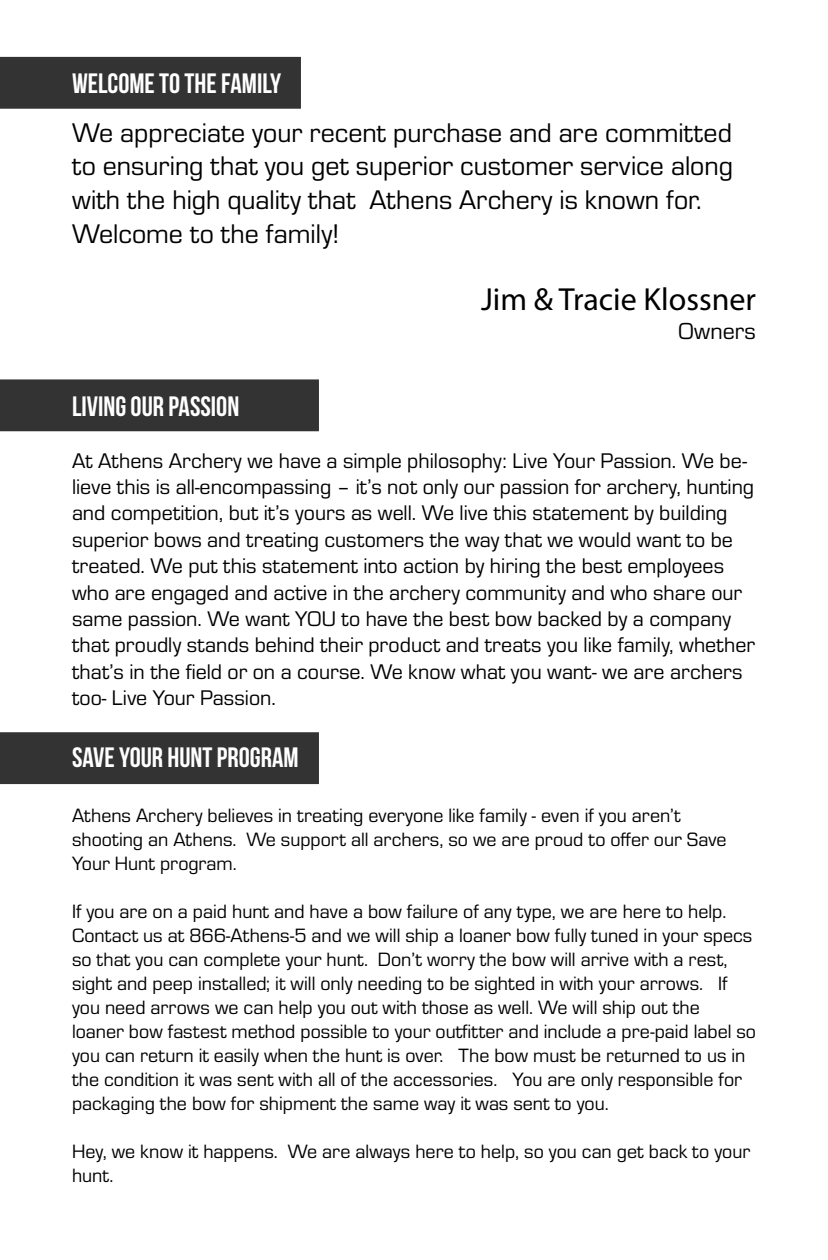
<style>
.page{position:relative;width:828px;height:1260px;background:#fff}
.page>*{position:absolute;margin:0;border:0;box-sizing:border-box;transform-origin:0 0}
.t1{font:32px "Myriad Pro";color:#000}
.t2{font:28px/33.6px "Eurostile";color:#000}
.t3{font:28px "Bebas Neue";color:#fff}
.t4{font:24px "Eurostile";color:#000}
.t5{font:22px/26.4px "Eurostile";color:#000}
.t6{font:20px/24px "Eurostile";color:#000}
</style>
<div class="page">
<div style="left:0;top:57px;width:301px;height:52px;background:#333"></div>
<div style="left:1px;top:380px;width:317px;height:50px;background:#333"></div>
<div style="left:0;top:379px;width:319px;height:52px;border:2px solid #000"></div>
<div style="left:1px;top:733px;width:317px;height:50px;background:#333"></div>
<div style="left:0;top:732px;width:319px;height:52px;border:2px solid #000"></div>
<h2 class="t3" style="left:72px;top:68px;width:211px">WELCOME TO THE FAMILY</h2>
<h2 class="t2" style="left:72px;top:114px;width:662px">We appreciate your recent purchase and are committed to ensuring that you get superior customer service along with the high quality that Athens Archery is known for.<br>Welcome to the family!</h2>
<h1 class="t1" style="left:481px;top:279px;width:276px">Jim &amp; Tracie Klossner</h1>
<p class="t4" style="left:678px;top:314px;width:79px">Owners</p>
<h2 class="t3" style="left:72px;top:391px;width:169px">LIVING OUR PASSION</h2>
<p class="t5" style="left:72px;top:446px;width:685px">At Athens Archery we have a simple philosophy: Live Your Passion. We be&shy;lieve this is all-encompassing – it’s not only our passion for archery, hunting and competition, but it’s yours as well. We live this statement by building superior bows and treating customers the way that we would want to be treated. We put this statement into action by hiring the best employees who are engaged and active in the archery community and who share our same passion. We want YOU to have the best bow backed by a company that proudly stands behind their product and treats you like family, whether that’s in the field or on a course. We know what you want- we are archers too- Live Your Passion.</p>
<h2 class="t3" style="left:72px;top:742px;width:228px">SAVE YOUR HUNT PROGRAM</h2>
<p class="t6" style="left:72px;top:802px;width:656px">Athens Archery believes in treating everyone like family - even if you aren’t shooting an Athens. We support all archers, so we are proud to offer our Save<br>Your Hunt program.</p>
<p class="t6" style="left:72px;top:898px;width:686px">If you are on a paid hunt and have a bow failure of any type, we are here to help.<br>Contact us at 866-Athens-5 and we will ship a loaner bow fully tuned in your specs so that you can complete your hunt. Don’t worry the bow will arrive with a rest, sight and peep installed; it will only needing to be sighted in with your arrows. If you need arrows we can help you out with those as well. We will ship out the loaner bow fastest method possible to your outfitter and include a pre-paid label so you can return it easily when the hunt is over. The bow must be returned to us in the condition it was sent with all of the accessories. You are only responsible for packaging the bow for shipment the same way it was sent to you.</p>
<p class="t6" style="left:72px;top:1138px;width:680px">Hey, we know it happens. We are always here to help, so you can get back to your hunt.</p>
</div>
